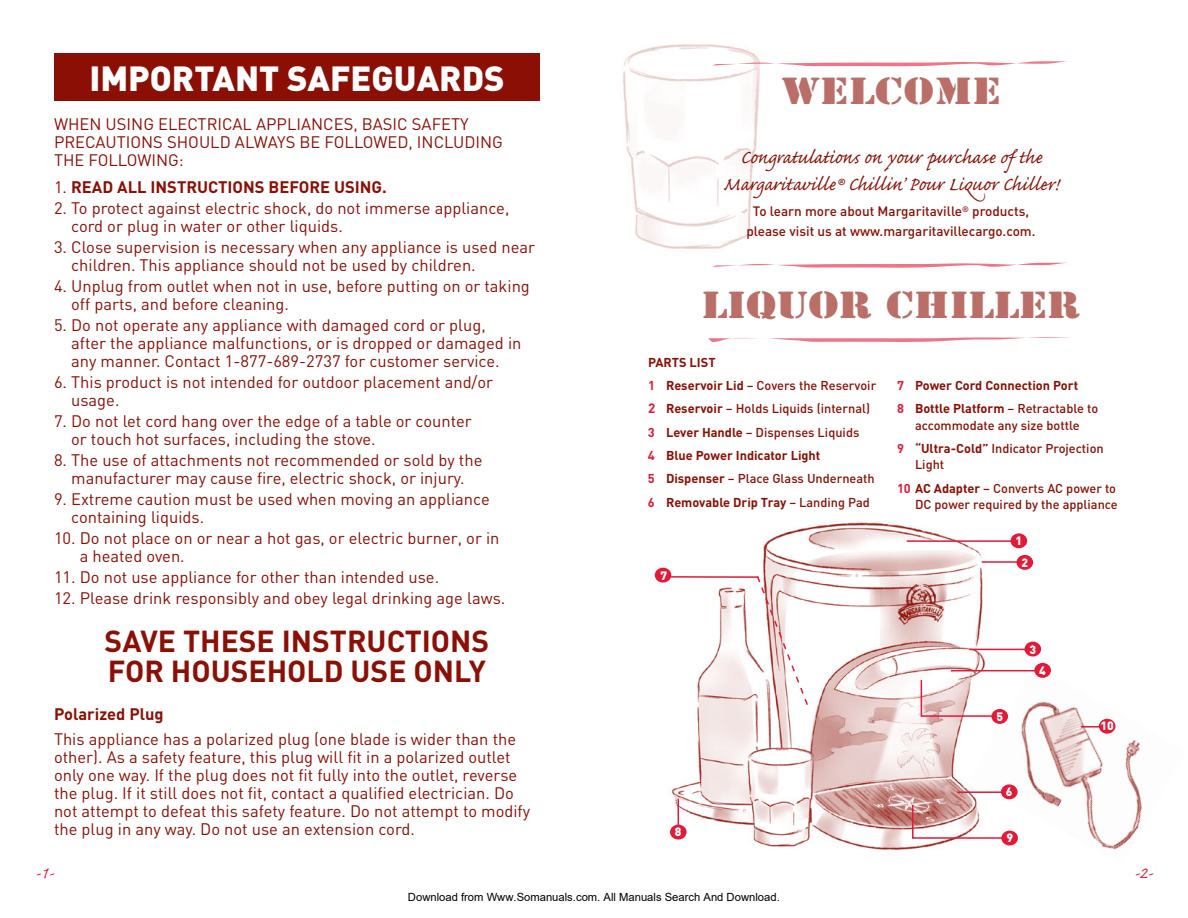
<style>
.page{position:relative;width:1188px;height:918px;background:#fff}
.page>*{position:absolute;margin:0;border:0;box-sizing:border-box;transform-origin:0 0}
.t1{font:35.25px "Stencil Std";color:#b96f68;scale:1.2 1}
.t2{font:35.25px "Stencil Std";letter-spacing:.02em;color:#b96f68;scale:1.2 1}
.t3{font:900 34.5px "DIN";color:#fff}
.t4{font:700 30px/30px "DIN";color:#8b0f04}
.t5{font:24px/27px "Caflisch Script Pro";color:#8b0f04;text-align:center}
.t6{font:21px "Caflisch Script Pro";color:#e31937}
.t7{font:16.5px/18px "DIN";color:#8b0f04}
.t8{font:700 16.5px "DIN";color:#8b0f04}
.t9{font:500 13.5px/19.5px "DIN";color:#8b0f04;text-align:center}
.t10{font:500 12.75px/23.2px "DIN";color:#8b0f04}
.t11{font:700 12.75px/23.2px "DIN";letter-spacing:-.01em;color:#8b0f04}
.t12{font:900 12px "DIN";color:#fff}
.t13{font:11.25px "Arial";color:#000}
.s1{font-weight:400}
.s2{font-weight:700}
.s3{font-weight:700;color:#e31937}
.s4{font-weight:700;font-size:13.5px;color:#e31937}
.s5{color:#e31937}
.s6{font-weight:500}
</style>
<div class="page">
<img style="left:623px;top:44px;width:137px;height:205px">
<svg style="left:708px;top:337px;width:363px;height:5px"></svg>
<svg style="left:712px;top:263px;width:353px;height:5px"></svg>
<svg style="left:712px;top:61px;width:355px;height:5px"></svg>
<img style="left:664px;top:522px;width:357px;height:329px">
<img style="left:971px;top:666px;width:171px;height:185px">
<div style="left:54px;top:53px;width:486px;height:47px;background:#8b0f04"></div>
<div style="left:1017px;top:555px;width:16px;height:15px;background:#e31937;border-radius:50%"></div>
<div style="left:1025px;top:642px;width:16px;height:15px;background:#e31937;border-radius:50%"></div>
<div style="left:1001px;top:831px;width:17px;height:15px;background:#e31937;border-radius:50%"></div>
<div style="left:1099px;top:719px;width:16px;height:15px;background:#e31937;border-radius:50%"></div>
<div style="left:670px;top:825px;width:17px;height:15px;background:#e31937;border-radius:50%"></div>
<div style="left:1011px;top:533px;width:16px;height:15px;background:#e31937;border-radius:50%"></div>
<hr style="left:907px;top:540px;width:105px;height:2px;background:#e31937">
<hr style="left:982px;top:561px;width:39px;height:2px;background:#e31937">
<hr style="left:969px;top:649px;width:58px;height:1px;background:#e31937">
<svg style="left:1081px;top:726px;width:18px;height:2px"></svg>
<div style="left:655px;top:568px;width:16px;height:15px;background:#e31937;border-radius:50%"></div>
<hr style="left:677px;top:799px;width:2px;height:27px;background:#e31937">
<svg style="left:911px;top:804px;width:94px;height:36px"></svg>
<div style="left:991px;top:709px;width:17px;height:15px;background:#e31937;border-radius:50%"></div>
<svg style="left:920px;top:679px;width:75px;height:39px"></svg>
<div style="left:1001px;top:784px;width:17px;height:15px;background:#e31937;border-radius:50%"></div>
<hr style="left:957px;top:791px;width:47px;height:2px;background:#e31937">
<div style="left:1034px;top:663px;width:17px;height:15px;background:#e31937;border-radius:50%"></div>
<hr style="left:951px;top:670px;width:85px;height:1px;background:#e31937">
<hr style="left:671px;top:576px;width:87px;height:2px;background:#e31937">
<svg style="left:756px;top:575px;width:53px;height:132px"></svg>
<h2 class="t3" style="left:89px;top:56px;width:393px">IMPORTANT SAFEGUARDS</h2>
<p class="t7" style="left:54px;top:114px;width:450px">When using electrical appliances, basic safety precautions shou ld always be followed, inclu ding the following:</p>
<p class="t8" style="left:54px;top:176px;width:334px"><span class="s1">1.</span> Read all instructions before using.</p>
<p class="t7" style="left:71px;top:198px;width:440px;text-indent:-17px">2. To protect against electric shock, do not immerse appliance, cord or plug in water or other liquids.</p>
<p class="t7" style="left:71px;top:237px;width:465px;text-indent:-17px">3. Close supervision is necessary when any appliance is used near children. This appliance should not be used by children.</p>
<p class="t7" style="left:71px;top:276px;width:460px;text-indent:-17px">4. Unplug from outlet when not in use, before putting on or taking off parts, and before cleaning.</p>
<p class="t7" style="left:71px;top:315px;width:452px;text-indent:-17px">5. Do not operate any appliance with damaged cord or plug, after the appliance malfunctions, or is dropped or damaged in any manner. Contact 1-877-689-2737 for customer service.</p>
<p class="t7" style="left:71px;top:372px;width:424px;text-indent:-17px">6. This product is not intended for outdoor placement and/or usage.</p>
<p class="t7" style="left:71px;top:411px;width:402px;text-indent:-17px">7. Do not let cord hang over the edge of a table or counter or touch hot surfaces, including the stove.</p>
<p class="t7" style="left:54px;top:450px;width:430px;text-align:center">8. The use of attachments not recommended or sold by the manufacturer may cause fire, electric shock, or injury.</p>
<p class="t7" style="left:71px;top:489px;width:420px;text-indent:-17px">9. Extreme caution must be used when moving an appliance containing liquids.</p>
<p class="t7" style="left:80px;top:528px;width:421px;text-indent:-26px">10. Do not place on or near a hot gas, or electric burner, or in a heated oven.</p>
<p class="t7" style="left:54px;top:567px;width:387px">11. Do not use appliance for other than intended use.</p>
<p class="t7" style="left:54px;top:588px;width:453px">12. Please drink responsibly and obey legal drinking age laws.</p>
<h3 class="t4" style="left:105px;top:624px;width:134px">SAVE THESE</h3>
<h3 class="t4" style="left:282px;top:624px;width:17px">INST</h3>
<h3 class="t4" style="left:108px;top:624px;width:380px;text-indent:239px">RUCTIONS<br>for household use only</h3>
<p class="t8" style="left:54px;top:703px;width:111px">Polarized Plug</p>
<p class="t7" style="left:54px;top:729px;width:478px">This appliance has a polarized plug (one blade is wider than the other). As a safety feature, this plug will fit in a polarized outlet only one way. If the plug does not fit fully into the outlet, reverse the plug. If it still does not fit, contact a qualified electrician. Do not attempt to defeat this safety feature. Do not attempt to modify the plug in any way. Do not use an extension cord.</p>
<h1 class="t2" style="left:781px;top:68px;width:184px">WELCOME</h1>
<h3 class="t5" style="left:723px;top:146px;width:337px">Congratulations on your purchase of the<br>Margaritaville® Chillin’ Pour Liquor Chiller!</h3>
<p class="t9" style="left:746px;top:201px;width:291px">To learn more about Margaritaville<sup>®</sup> products, please visit us at www.margaritavillecargo.com.</p>
<h1 class="t1" style="left:702px;top:282px;width:317px">LIQUOR CHILLER</h1>
<p class="t10" style="left:648px;top:350px;width:230px"><span class="s2">Parts List<br></span><span class="s3">1</span> <span class="s2">Reservoir Lid</span> – Covers the Reservoir<br><span class="s4">2</span> <span class="s2">Reservoir</span> – Holds Liquids (internal)<br><span class="s3">3</span> <span class="s2">Lever Handle</span> – Dispenses Liquids<br><span class="s3">4</span> <span class="s2">Blue Power I ndicator Light<br></span><span class="s3">5</span> <span class="s2">Dispenser</span> – Place Glass Underneath<br><span class="s3">6</span> <span class="s2">Removable Drip Tray</span> – Landing Pad</p>
<p class="t12" style="left:661px;top:568px;width:8px">7</p>
<p class="t11" style="left:897px;top:373px;width:203px"><span class="s5">7</span> Power Cord Connection Port<br><span class="s5">8</span> Bottle Platform <span class="s6">– Retractable to</span></p>
<p class="t10" style="left:897px;top:413px;width:208px;text-align:center">accommodate any size bottle<br><span class="s3">9</span> <span class="s2">“Ultra-Cold”</span> Indicator Projection</p>
<p class="t10" style="left:897px;top:453px;width:49px;text-indent:18px">Light<br><span class="s3">10</span> <span class="s2">AC</span></p>
<p class="t10" style="left:915px;top:479px;width:204px;line-height:16.5px;text-align:right"><span class="s2">Adapter</span> – Converts AC power to<br>DC power required by the appliance</p>
<p class="t12" style="left:1016px;top:533px;width:8px">1</p>
<p class="t12" style="left:1021px;top:554px;width:8px">2</p>
<p class="t12" style="left:675px;top:824px;width:8px">8</p>
<p class="t12" style="left:996px;top:708px;width:8px">5</p>
<p class="t12" style="left:1029px;top:641px;width:8px">3</p>
<p class="t12" style="left:1039px;top:662px;width:8px">4</p>
<p class="t12" style="left:1006px;top:784px;width:8px">6</p>
<p class="t12" style="left:1006px;top:830px;width:8px">9</p>
<p class="t12" style="left:1101px;top:718px;width:15px">10</p>
<p class="t6" style="left:35px;top:862px;width:20px">-1-</p>
<p class="t6" style="left:1134px;top:862px;width:20px">-2-</p>
<p class="t13" style="left:408px;top:890px;width:373px">Download from Www.Somanuals.com. All Manuals Search And Download.</p>
</div>
